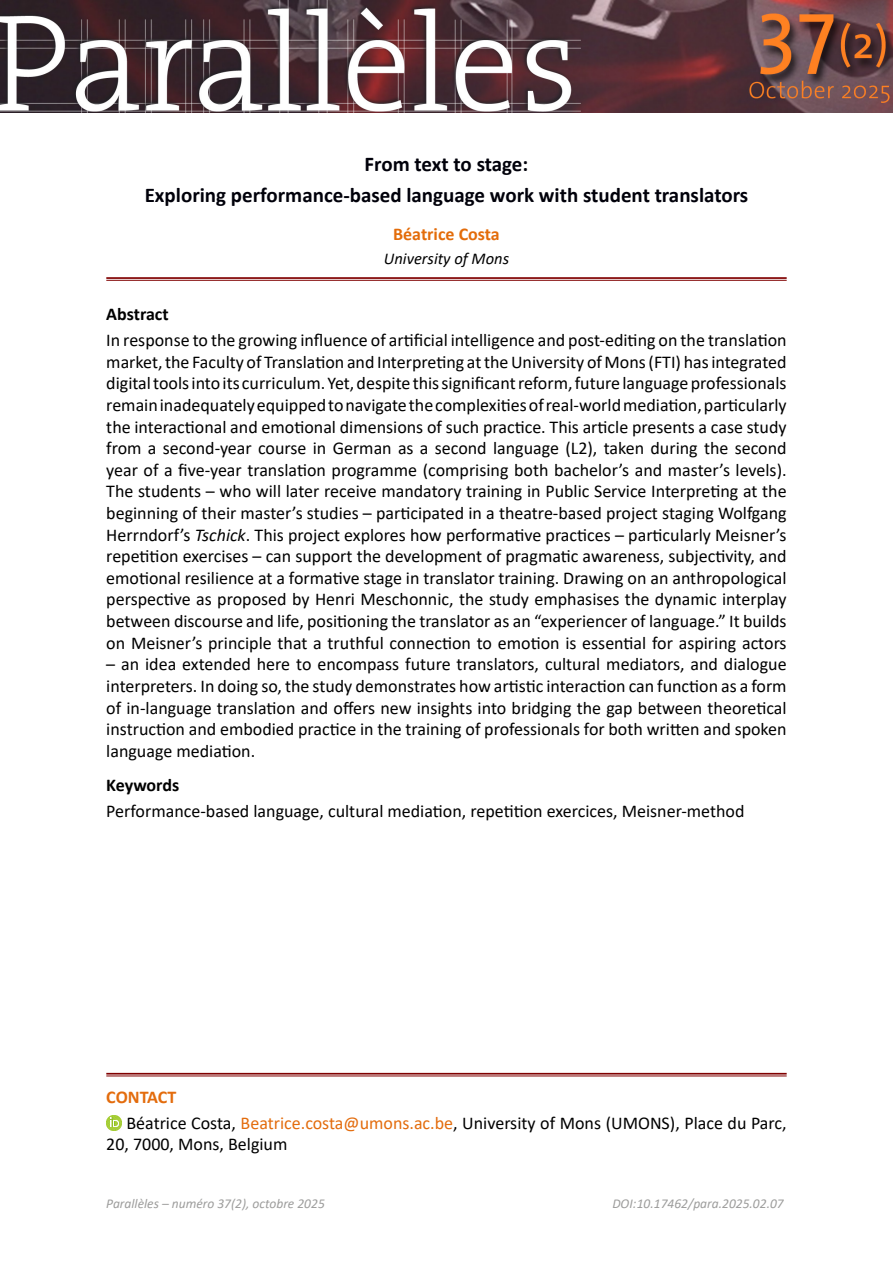
<style>
.page{position:relative;width:893px;height:1263px;background:#fff}
.page>*{position:absolute;margin:0;border:0;box-sizing:border-box;transform-origin:0 0}
.t1{font:700 21px/31.2px "Calibri";color:#00000a;text-align:center}
.t2{font:18px/21.6px "Calibri";color:#000;text-align:justify}
.t3{font:700 18px "Calibri";letter-spacing:-.005em;color:#000}
.t4{font:700 18px "Calibri";color:#e36c0a}
.t5{font:italic 16.5px "Calibri";color:#000}
.t6{font:italic 13.5px "Calibri";color:#9d9d9c}
.s1{font-style:italic}
.s2{font-weight:700;color:#e36c0d}
.s3{color:#e36c0d}
</style>
<div class="page">
<img style="left:0;top:0;width:893px;height:113px">
<hr style="left:106px;top:277px;width:681px;height:2px;background:#800000">
<hr style="left:106px;top:280px;width:681px;height:1px;background:#800000">
<hr style="left:106px;top:1073px;width:681px;height:1px;background:#800000">
<hr style="left:106px;top:1076px;width:681px;height:1px;background:#800000">
<img style="left:106px;top:1115px;width:16px;height:16px">
<p class="t1" style="left:145px;top:148px;width:605px">From text to stage:<br>Exploring performance-based language work with student translators</p>
<p class="t4" style="left:393px;top:222px;width:108px">Béatrice Costa</p>
<p class="t5" style="left:384px;top:247px;width:127px">University of Mons</p>
<p class="t3" style="left:106px;top:302px;width:64px">Abstract</p>
<p class="t2" style="left:106px;top:329px;width:682px">In response to the growing influence of artificial intelligence and post-editing on the translation market, the Faculty of Translation and Interpreting at the University of Mons (FTI) has integrated digital tools into its curriculum. Yet, despite this significant reform, future language professionals remain inadequately equipped to navigate the complexities of real-world mediation, particularly the interactional and emotional dimensions of such practice. This article presents a case study from a second-year course in German as a second language (L2), taken during the second year of a five-year translation programme (comprising both bachelor’s and master’s levels).<br>The students – who will later receive mandatory training in Public Service Interpreting at the beginning of their master’s studies – participated in a theatre-based project staging Wolfgang Herrndorf’s <span class="s1">Tschick</span>. This project explores how performative practices – particularly Meisner’s repetition exercises – can support the development of pragmatic awareness, subjectivity, and emotional resilience at a formative stage in translator training. Drawing on an anthropological perspective as proposed by Henri Meschonnic, the study emphasises the dynamic interplay between discourse and life, positioning the translator as an “experiencer of language.” It builds on Meisner’s principle that a truthful connection to emotion is essential for aspiring actors</p>
<p class="t2" style="left:106px;top:653px;width:682px">– an idea extended here to encompass future translators, cultural mediators, and dialogue interpreters. In doing so, the study demonstrates how artistic interaction can function as a form of in-language translation and offers new insights into bridging the gap between theoretical instruction and embodied practice in the training of professionals for both written and spoken language mediation.</p>
<p class="t3" style="left:106px;top:772px;width:75px">Keywords</p>
<p class="t2" style="left:106px;top:800px;width:640px">Performance-based language, cultural mediation, repetition exercices, Meisner-method</p>
<p class="t2" style="left:126px;top:1084px;width:662px;line-height:25.8px;text-indent:-20px"><span class="s2">CONTACT<br></span>Béatrice Costa, <span class="s3">Beatrice.costa@umons.ac.be</span>, University of Mons (UMONS), Place du Parc,</p>
<p class="t2" style="left:106px;top:1133px;width:183px">20, 7000, Mons, Belgium</p>
<p class="t6" style="left:106px;top:1194px;width:220px">Parallèles – numéro 37(2), octobre 2025</p>
<p class="t6" style="left:612px;top:1194px;width:173px">DOI:10.17462/para.2025.02.07</p>
</div>
